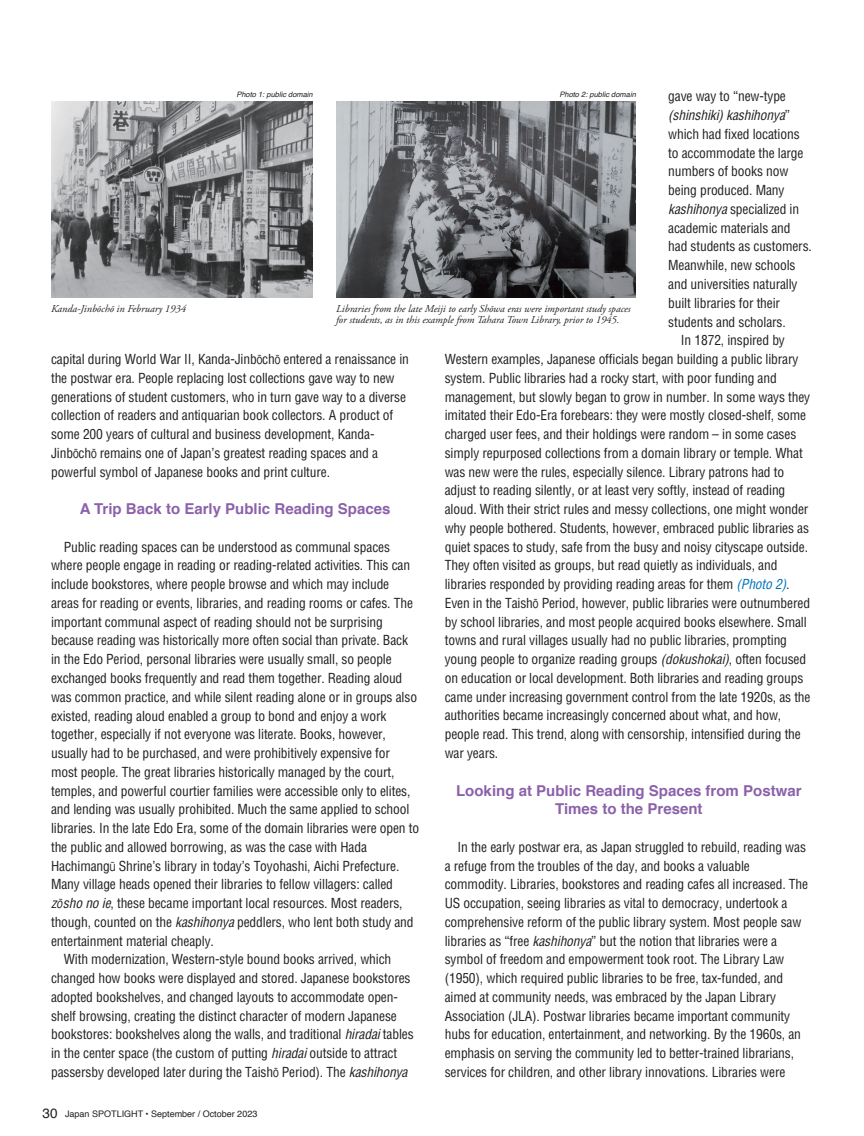
<style>
.page{position:relative;width:864px;height:1136px;background:#fff}
.page>*{position:absolute;margin:0;border:0;box-sizing:border-box;transform-origin:0 0}
.t1{font:700 15px/18.8px "Helvetica";color:#8c62aa;text-align:center}
.t2{font:condensed 13.5px/18.8px "Helvetica";letter-spacing:-.01em;color:#231f20}
.t3{font:italic condensed 13.5px "Helvetica";letter-spacing:-.01em;color:#231f20}
.t4{font:italic 10.5px/11.2px "Adobe Garamond Pro";color:#231f20}
.t5{font:9px "Helvetica";color:#231f20}
.t6{font:italic 7.5px "Helvetica";color:#231f20}
.s1{font-style:normal}
.s2{font-style:italic}
.s3{font-style:italic;color:#0072bc}
.s4{font-family:"Gothic BBB Pr 6 N";font-weight:500;font-stretch:normal}
.s5{font-family:"Gothic BBB Pr 6 N";font-weight:500;font-style:italic;font-stretch:normal}
.s6{font-size:13.5px}
</style>
<div class="page">
<img style="left:51px;top:101px;width:262px;height:196px">
<img style="left:336px;top:101px;width:299px;height:196px">
<p class="t2" style="left:668px;top:87px;width:119px">gave way to “new-type</p>
<p class="t3" style="left:668px;top:107px;width:123px">(shinshiki) kashihonya<span class="s1">”</span></p>
<p class="t2" style="left:668px;top:124px;width:133px">which had fixed locations</p>
<p class="t2" style="left:668px;top:143px;width:137px">to accommodate the large</p>
<p class="t2" style="left:668px;top:162px;width:122px">numbers of books now</p>
<p class="t2" style="left:668px;top:181px;width:118px">being produced. Many</p>
<p class="t2" style="left:668px;top:199px;width:132px"><span class="s2">kashihonya</span> specialized in</p>
<p class="t2" style="left:668px;top:218px;width:124px">academic materials and</p>
<p class="t2" style="left:668px;top:237px;width:145px">had students as customers.</p>
<p class="t2" style="left:668px;top:256px;width:129px">Meanwhile, new schools</p>
<p class="t2" style="left:668px;top:274px;width:131px">and universities naturally</p>
<p class="t2" style="left:668px;top:293px;width:113px">built libraries for their</p>
<p class="t2" style="left:668px;top:312px;width:119px">students and scholars.</p>
<p class="t2" style="left:680px;top:331px;width:105px">In 1872, inspired by</p>
<p class="t2" style="left:444px;top:349px;width:355px">Western examples, Japanese officials began building a public library</p>
<p class="t2" style="left:444px;top:368px;width:333px">system. Public libraries had a rocky start, with poor funding and</p>
<p class="t2" style="left:444px;top:387px;width:367px">management, but slowly began to grow in number. In some ways they</p>
<p class="t2" style="left:444px;top:406px;width:363px">imitated their Edo-Era forebears: they were mostly closed-shelf, some</p>
<p class="t2" style="left:444px;top:424px;width:353px">charged user fees, and their holdings were random – in some cases</p>
<p class="t2" style="left:444px;top:443px;width:359px">simply repurposed collections from a domain library or temple. What</p>
<p class="t2" style="left:444px;top:462px;width:341px">was new were the rules, especially silence. Library patrons had to</p>
<p class="t2" style="left:444px;top:481px;width:342px">adjust to reading silently, or at least very softly, instead of reading</p>
<p class="t2" style="left:444px;top:499px;width:365px">aloud. With their strict rules and messy collections, one might wonder</p>
<p class="t2" style="left:444px;top:518px;width:365px">why people bothered. Students, however, embraced public libraries as</p>
<p class="t2" style="left:444px;top:537px;width:364px">quiet spaces to study, safe from the busy and noisy cityscape outside.</p>
<p class="t2" style="left:444px;top:556px;width:334px">They often visited as groups, but read quietly as individuals, and</p>
<p class="t2" style="left:444px;top:574px;width:346px">libraries responded by providing reading areas for them <span class="s3">(Photo 2)</span>.</p>
<p class="t2" style="left:444px;top:593px;width:366px">Even in the Taish<span class="s4">ō</span> Period, however, public libraries were outnumbered</p>
<p class="t2" style="left:444px;top:612px;width:363px">by school libraries, and most people acquired books elsewhere. Small</p>
<p class="t2" style="left:444px;top:631px;width:343px">towns and rural villages usually had no public libraries, prompting</p>
<p class="t2" style="left:444px;top:649px;width:363px">young people to organize reading groups <span class="s2">(dokushokai)</span>, often focused</p>
<p class="t2" style="left:444px;top:668px;width:360px">on education or local development. Both libraries and reading groups</p>
<p class="t2" style="left:444px;top:687px;width:367px">came under increasing government control from the late 1920s, as the</p>
<p class="t2" style="left:444px;top:706px;width:338px">authorities became increasingly concerned about what, and how,</p>
<p class="t2" style="left:444px;top:724px;width:357px">people read. This trend, along with censorship, intensified during the</p>
<p class="t2" style="left:444px;top:743px;width:55px">war years.</p>
<p class="t1" style="left:456px;top:781px;width:347px">Looking at Public Reading Spaces from Postwar<br>Times to the Present</p>
<p class="t2" style="left:444px;top:837px;width:365px;text-indent:13px">In the early postwar era, as Japan struggled to rebuild, reading was a refuge from the troubles of the day, and books a valuable commodity. Libraries, bookstores and reading cafes all increased. The US occupation, seeing libraries as vital to democracy, undertook a comprehensive reform of the public library system. Most people saw libraries as “free <span class="s2">kashihonya</span>” but the notion that libraries were a symbol of freedom and empowerment took root. The Library Law (1950), which required public libraries to be free, tax-funded, and aimed at community needs, was embraced by the Japan Library Association (JLA). Postwar libraries became important community hubs for education, entertainment, and networking. By the 1960s, an emphasis on serving the community led to better-trained librarians, services for children, and other library innovations. Libraries were</p>
<p class="t6" style="left:236px;top:89px;width:78px">Photo 1: public domain</p>
<p class="t6" style="left:559px;top:89px;width:78px">Photo 2: public domain</p>
<p class="t4" style="left:51px;top:303px;width:136px">Kanda-Jinbōchō in February 1934</p>
<p class="t4" style="left:336px;top:303px;width:296px">Libraries from the late Meiji to early Shōwa eras were important study spaces for students, as in this example from Tahara Town Library, prior to 1945.</p>
<p class="t2" style="left:51px;top:349px;width:359px">capital during World War II, Kanda-Jinb<span class="s4">ō</span>ch<span class="s4">ō</span> entered a renaissance in the postwar era. People replacing lost collections gave way to new generations of student customers, who in turn gave way to a diverse collection of readers and antiquarian book collectors. A product of some 200 years of cultural and business development, Kanda-Jinb<span class="s4">ō</span>ch<span class="s4">ō</span> remains one of Japan’s greatest reading spaces and a powerful symbol of Japanese books and print culture.</p>
<p class="t1" style="left:80px;top:499px;width:312px">A Trip Back to Early Public Reading Spaces</p>
<p class="t2" style="left:64px;top:537px;width:327px">Public reading spaces can be understood as communal spaces</p>
<p class="t2" style="left:51px;top:556px;width:360px">where people engage in reading or reading-related activities. This can</p>
<p class="t2" style="left:51px;top:574px;width:339px">include bookstores, where people browse and which may include</p>
<p class="t2" style="left:51px;top:593px;width:363px">areas for reading or events, libraries, and reading rooms or cafes. The</p>
<p class="t2" style="left:51px;top:612px;width:333px">important communal aspect of reading should not be surprising</p>
<p class="t2" style="left:51px;top:631px;width:358px">because reading was historically more often social than private. Back</p>
<p class="t2" style="left:51px;top:649px;width:342px">in the Edo Period, personal libraries were usually small, so people</p>
<p class="t2" style="left:51px;top:668px;width:352px">exchanged books frequently and read them together. Reading aloud</p>
<p class="t2" style="left:51px;top:687px;width:367px">was common practice, and while silent reading alone or in groups also</p>
<p class="t2" style="left:51px;top:706px;width:337px">existed, reading aloud enabled a group to bond and enjoy a work</p>
<p class="t2" style="left:51px;top:724px;width:336px">together, especially if not everyone was literate. Books, however,</p>
<p class="t2" style="left:51px;top:743px;width:340px">usually had to be purchased, and were prohibitively expensive for</p>
<p class="t2" style="left:51px;top:762px;width:345px">most people. The great libraries historically managed by the court,</p>
<p class="t2" style="left:51px;top:781px;width:361px">temples, and powerful courtier families were accessible only to elites,</p>
<p class="t2" style="left:51px;top:799px;width:360px">and lending was usually prohibited. Much the same applied to school</p>
<p class="t2" style="left:51px;top:818px;width:369px">libraries. In the late Edo Era, some of the domain libraries were open to</p>
<p class="t2" style="left:51px;top:837px;width:317px">the public and allowed borrowing, as was the case with Hada</p>
<p class="t2" style="left:51px;top:856px;width:349px">Hachimang<span class="s4">ū</span> Shrine’s library in today’s Toyohashi, Aichi Prefecture.</p>
<p class="t2" style="left:51px;top:874px;width:343px">Many village heads opened their libraries to fellow villagers: called</p>
<p class="t2" style="left:51px;top:893px;width:353px"><span class="s2">z</span><span class="s5">ō</span><span class="s2">sho no ie</span>, these became important local resources. Most readers,</p>
<p class="t2" style="left:51px;top:912px;width:364px">though, counted on the <span class="s2">kashihonya</span> peddlers, who lent both study and</p>
<p class="t2" style="left:51px;top:931px;width:164px">entertainment material cheaply.</p>
<p class="t2" style="left:64px;top:949px;width:329px">With modernization, Western-style bound books arrived, which</p>
<p class="t2" style="left:51px;top:968px;width:361px">changed how books were displayed and stored. Japanese bookstores</p>
<p class="t2" style="left:51px;top:987px;width:348px">adopted bookshelves, and changed layouts to accommodate open-</p>
<p class="t2" style="left:51px;top:1006px;width:347px">shelf browsing, creating the distinct character of modern Japanese</p>
<p class="t2" style="left:51px;top:1024px;width:364px">bookstores: bookshelves along the walls, and traditional <span class="s2">hiradai</span> tables</p>
<p class="t2" style="left:51px;top:1043px;width:347px">in the center space (the custom of putting <span class="s2">hiradai</span> outside to attract</p>
<p class="t2" style="left:51px;top:1062px;width:358px">passersby developed later during the Taish<span class="s4">ō</span> Period). The <span class="s2">kashihonya</span></p>
<p class="t5" style="left:43px;top:1106px;width:216px"><span class="s6">30</span> Japan SPOTLIGHT • September / October 2023</p>
</div>
